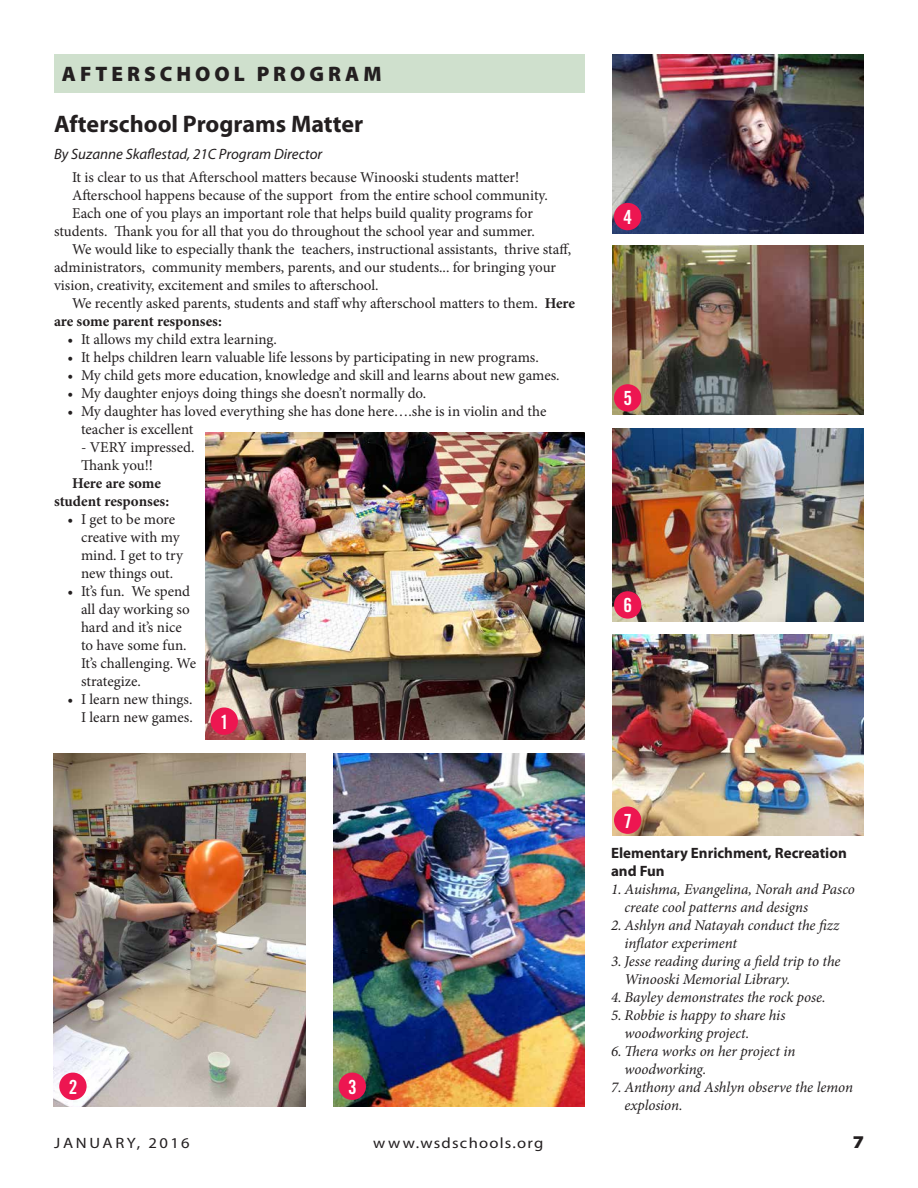
<style>
.page{position:relative;width:918px;height:1188px;background:#fff}
.page>*{position:absolute;margin:0;border:0;box-sizing:border-box;transform-origin:0 0}
.t1{font:700 24px "Myriad Pro";color:#231f20}
.t2{font:900 21px "Myriad Pro";letter-spacing:.19em;color:#231f20}
.t3{font:19.5px "Trade Gothic Bold Cond Twenty";color:#fff}
.t4{font:900 18px "Myriad Pro";color:#231f20;scale:1.11 1}
.t5{font:15px/18px "Minion Pro";letter-spacing:-.005em;color:#231f20}
.t6{font:italic 15px/18px "Minion Pro";letter-spacing:-.01em;color:#231f20}
.t7{font:700 15px/18px "Minion Pro";letter-spacing:-.005em;color:#231f20}
.t8{font:italic 15px "Myriad Pro";color:#231f20}
.t9{font:700 15px/18px "Myriad Pro";color:#231f20}
.t10{font:15px "Myriad Pro";letter-spacing:.075em;color:#231f20;scale:1.11 1}
.t11{font:15px "Myriad Pro";letter-spacing:.155em;color:#231f20;scale:1.11 1}
.s1{font-weight:700}
</style>
<div class="page">
<div style="left:54px;top:54px;width:531px;height:38px;background:#cfe0cd"></div>
<img style="left:612px;top:54px;width:252px;height:179px">
<img style="left:612px;top:635px;width:252px;height:201px">
<img style="left:205px;top:433px;width:380px;height:307px">
<img style="left:333px;top:754px;width:251px;height:353px">
<img style="left:612px;top:245px;width:252px;height:170px">
<img style="left:612px;top:428px;width:252px;height:194px">
<img style="left:53px;top:754px;width:253px;height:353px">
<div style="left:211px;top:707px;width:27px;height:28px;background:#ed1651;border-radius:50%"></div>
<div style="left:614px;top:203px;width:27px;height:27px;background:#ed1651;border-radius:50%"></div>
<div style="left:59px;top:1073px;width:28px;height:27px;background:#ed1651;border-radius:50%"></div>
<div style="left:614px;top:384px;width:27px;height:28px;background:#ed1651;border-radius:50%"></div>
<div style="left:339px;top:1073px;width:27px;height:27px;background:#ed1651;border-radius:50%"></div>
<div style="left:614px;top:591px;width:27px;height:28px;background:#ed1651;border-radius:50%"></div>
<div style="left:614px;top:807px;width:27px;height:27px;background:#ed1651;border-radius:50%"></div>
<h2 class="t2" style="left:62px;top:60px;width:321px">AFTERSCHOOL PROGRAM</h2>
<h1 class="t1" style="left:54px;top:109px;width:311px">Afterschool Programs Matter</h1>
<p class="t8" style="left:54px;top:145px;width:270px">By Suzanne Skaflestad, 21C Program Director</p>
<p class="t5" style="left:72px;top:169px;width:449px">It is clear to us that Afterschool matters because Winooski students matter!</p>
<p class="t5" style="left:72px;top:187px;width:477px">Afterschool happens because of the support from the entire school community.</p>
<p class="t5" style="left:72px;top:205px;width:462px">Each one of you plays an important role that helps build quality programs for</p>
<p class="t5" style="left:54px;top:223px;width:482px">students. Thank you for all that you do throughout the school year and summer.</p>
<p class="t5" style="left:72px;top:241px;width:501px">We would like to especially thank the teachers, instructional assistants, thrive staff,</p>
<p class="t5" style="left:54px;top:259px;width:504px">administrators, community members, parents, and our students... for bringing your</p>
<p class="t5" style="left:54px;top:277px;width:326px">vision, creativity, excitement and smiles to afterschool.</p>
<p class="t5" style="left:72px;top:295px;width:505px">We recently asked parents, students and staff why afterschool matters to them. <span class="s1">Here</span></p>
<p class="t7" style="left:54px;top:312px;width:169px">are some parent responses:</p>
<p class="t5" style="left:68px;top:331px;width:211px">• It allows my child extra learning.</p>
<p class="t5" style="left:68px;top:349px;width:473px">• It helps children learn valuable life lessons by participating in new programs.</p>
<p class="t5" style="left:68px;top:367px;width:494px">• My child gets more education, knowledge and skill and learns about new games.</p>
<p class="t5" style="left:68px;top:385px;width:360px">• My daughter enjoys doing things she doesn’t normally do.</p>
<p class="t5" style="left:81px;top:403px;width:467px;text-indent:-14px">• My daughter has loved everything she has done here….she is in violin and the teacher is excellent</p>
<p class="t5" style="left:81px;top:439px;width:115px">- VERY impressed.<br>Thank you!!</p>
<p class="t7" style="left:54px;top:474px;width:117px;text-indent:18px">Here are some student responses:</p>
<p class="t5" style="left:81px;top:511px;width:103px;text-indent:-14px">• I get to be more creative with my mind. I get to try new things out.</p>
<p class="t5" style="left:81px;top:583px;width:117px;text-indent:-14px">• It’s fun. We spend all day working so hard and it’s nice to have some fun.<br>It’s challenging. We strategize.</p>
<p class="t5" style="left:68px;top:691px;width:127px;text-align:right">• I learn new things.<br>I learn new games.</p>
<h3 class="t3" style="left:220px;top:710px;width:10px">1</h3>
<h3 class="t3" style="left:69px;top:1075px;width:10px">2</h3>
<h3 class="t3" style="left:348px;top:1075px;width:10px">3</h3>
<h3 class="t3" style="left:624px;top:205px;width:10px">4</h3>
<h3 class="t3" style="left:624px;top:387px;width:10px">5</h3>
<h3 class="t3" style="left:624px;top:594px;width:10px">6</h3>
<h3 class="t3" style="left:624px;top:809px;width:10px">7</h3>
<p class="t9" style="left:611px;top:843px;width:237px">Elementary Enrichment, Recreation and Fun</p>
<p class="t6" style="left:625px;top:880px;width:232px;text-indent:-14px">1. Auishma, Evangelina, Norah and Pasco create cool patterns and designs</p>
<p class="t6" style="left:625px;top:916px;width:217px;text-indent:-14px">2. Ashlyn and Natayah conduct the fizz inflator experiment</p>
<p class="t6" style="left:625px;top:952px;width:218px;text-indent:-14px">3. Jesse reading during a field trip to the<br>Winooski Memorial Library.</p>
<p class="t6" style="left:611px;top:988px;width:216px">4. Bayley demonstrates the rock pose.</p>
<p class="t6" style="left:625px;top:1006px;width:162px;text-indent:-14px">5. Robbie is happy to share his woodworking project.</p>
<p class="t6" style="left:625px;top:1042px;width:172px;text-indent:-14px">6. Thera works on her project in woodworking.</p>
<p class="t6" style="left:625px;top:1078px;width:230px;text-indent:-14px">7. Anthony and Ashlyn observe the lemon explosion.</p>
<p class="t11" style="left:54px;top:1133px;width:124px">JANUARY, 2016</p>
<p class="t10" style="left:373px;top:1133px;width:155px">www.wsdschools.org</p>
<p class="t4" style="left:853px;top:1129px;width:12px">7</p>
</div>
